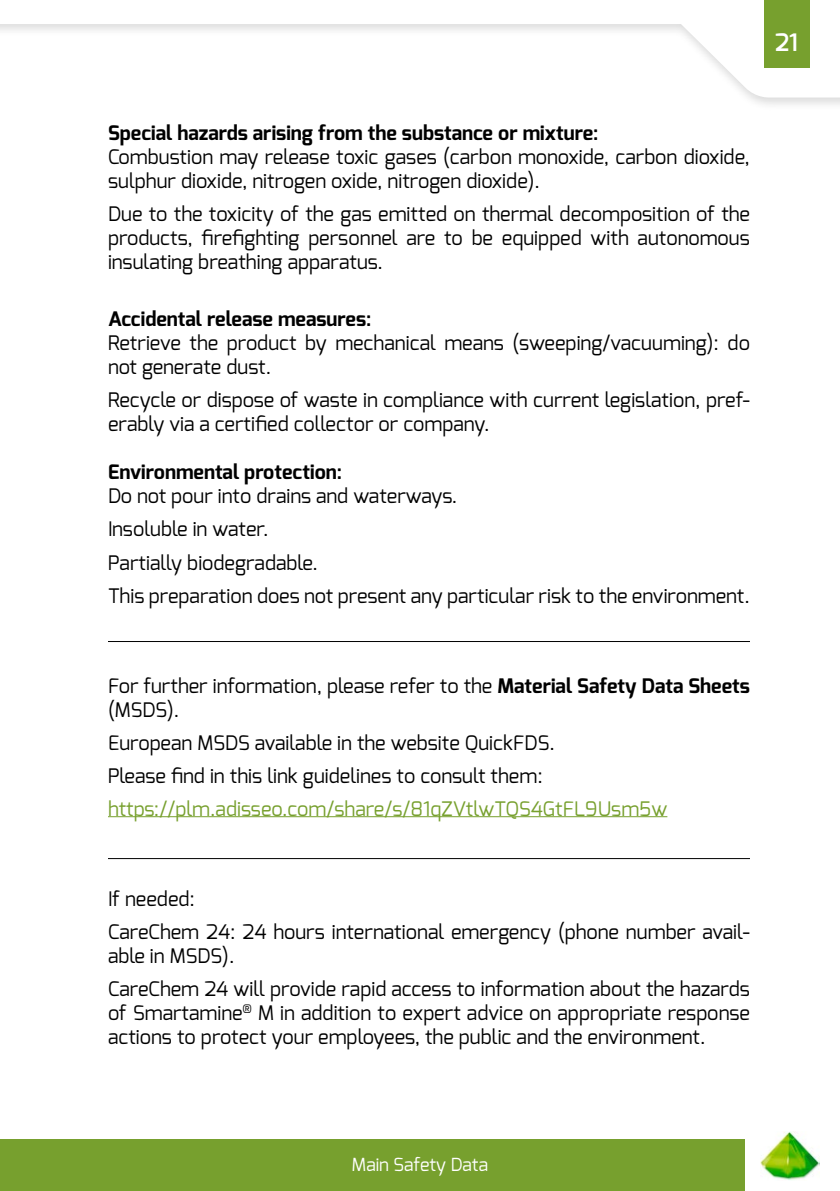
<style>
.page{position:relative;width:840px;height:1191px;background:#fff}
.page>*{position:absolute;margin:0;border:0;box-sizing:border-box;transform-origin:0 0}
.t1{font:600 24px "Exo";color:#fff}
.t2{font:20px/24px "Exo";color:#000}
.t3{font:700 20px "Exo";color:#000}
.t4{font:20px "Exo";color:#77a02e}
.t5{font:18px "Exo";color:#fff}
.s1{font-weight:700}
</style>
<div class="page">
<div style="left:0;top:1138px;width:745px;height:52px;background:#77a02e"></div>
<svg style="left:0;top:0;width:840px;height:98px"></svg>
<div style="left:764px;top:0;width:45px;height:68px;background:#77a02e"></div>
<img style="left:760px;top:1131px;width:60px;height:48px">
<hr style="left:108px;top:816px;width:559px;height:1px;background:#77a02e">
<hr style="left:108px;top:640px;width:642px;height:1px;background:#000">
<hr style="left:108px;top:857px;width:642px;height:1px;background:#000">
<p class="t1" style="left:775px;top:27px;width:24px">21</p>
<p class="t3" style="left:108px;top:120px;width:492px">Special hazards arising from the substance or mixture:</p>
<p class="t2" style="left:108px;top:145px;width:643px">Combustion may release toxic gases (carbon monoxide, carbon dioxide, sulphur dioxide, nitrogen oxide, nitrogen dioxide).</p>
<p class="t2" style="left:108px;top:202px;width:644px;text-align:justify">Due to the toxicity of the gas emitted on thermal decomposition of the products, firefighting personnel are to be equipped with autonomous insulating breathing apparatus.</p>
<p class="t3" style="left:108px;top:306px;width:265px">Accidental release measures:</p>
<p class="t2" style="left:108px;top:331px;width:643px">Retrieve the product by mechanical means (sweeping/vacuuming): do not generate dust.</p>
<p class="t2" style="left:108px;top:388px;width:643px">Recycle or dispose of waste in compliance with current legislation, pref&shy;erably via a certified collector or company.</p>
<p class="t3" style="left:108px;top:459px;width:236px">Environmental protection:</p>
<p class="t2" style="left:108px;top:479px;width:643px;line-height:33px">Do not pour into drains and waterways.<br>Insoluble in water.<br>Partially biodegradable.<br>This preparation does not present any particular risk to the environment.</p>
<p class="t2" style="left:108px;top:673px;width:644px">For further information, please refer to the <span class="s1">Material Safety Data Sheets </span>(MSDS).</p>
<p class="t2" style="left:108px;top:725px;width:448px;line-height:33px">European MSDS available in the website QuickFDS.<br>Please find in this link guidelines to consult them:</p>
<p class="t4" style="left:108px;top:795px;width:561px">https://plm.adisseo.com/share/s/81qZVtlwTQS4GtFL9Usm5w</p>
<p class="t2" style="left:108px;top:881px;width:643px;line-height:33px">If needed:<br>CareChem 24: 24 hours international emergency (phone number avail-</p>
<p class="t2" style="left:108px;top:938px;width:643px;line-height:33px">able in MSDS).<br>CareChem 24 will provide rapid access to information about the hazards</p>
<p class="t2" style="left:108px;top:1000px;width:643px">of Smartamine<sup>®</sup> M in addition to expert advice on appropriate response actions to protect your employees, the public and the environment.</p>
<p class="t5" style="left:352px;top:1152px;width:138px">Main Safety Data</p>
</div>
